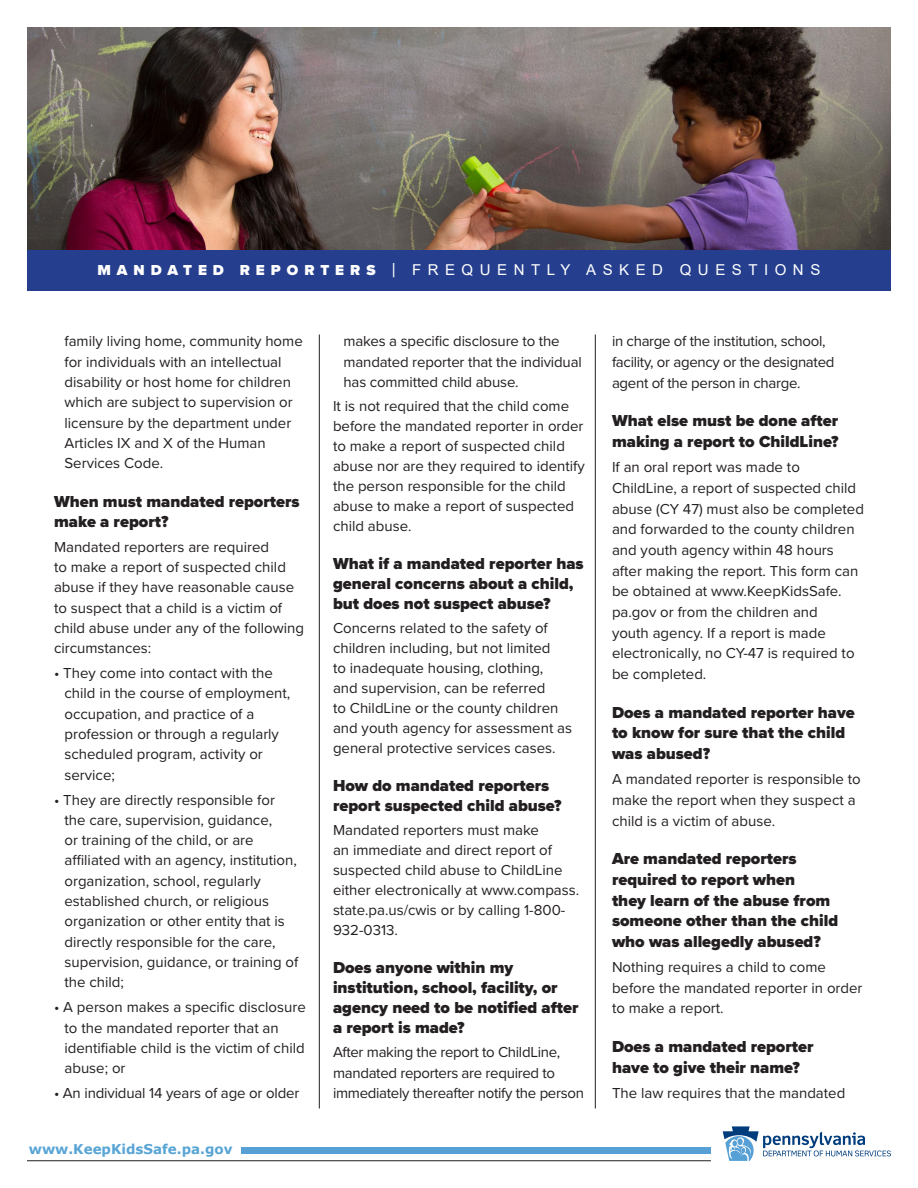
<style>
.page{position:relative;width:918px;height:1188px;background:#fff}
.page>*{position:absolute;margin:0;border:0;box-sizing:border-box;transform-origin:0 0}
.t1{font:900 16.5px/20.7px "Proxima Nova";color:#231f20}
.t2{font:15px/20.2px "Proxima Nova";color:#231f20}
.t3{font:15px/20.2px "Proxima Nova";letter-spacing:-.02em;color:#231f20}
.t4{font:15px "Arial";letter-spacing:.435em;color:#fff}
.t5{font:700 13.5px "Verdana";color:#58a5d5}
.s1{font-family:"Proxima Nova";font-weight:900}
</style>
<div class="page">
<img style="left:27px;top:27px;width:864px;height:223px">
<div style="left:27px;top:250px;width:864px;height:41px;background:#253f8e"></div>
<div style="left:241px;top:1148px;width:470px;height:6px;background:#56a0d5"></div>
<hr style="left:27px;top:1160px;width:684px;height:1px;background:#231f20">
<svg style="left:723px;top:1126px;width:168px;height:35px"></svg>
<div style="left:737px;top:1138px;width:6px;height:7px;background:#56a0d5;border-radius:50%"></div>
<hr style="left:319px;top:334px;width:1px;height:774px;background:#231f20">
<hr style="left:595px;top:334px;width:1px;height:774px;background:#231f20">
<p class="t4" style="left:97px;top:260px;width:724px"><span class="s1">MANDATED REPORTERS</span> | FREQUENTLY ASKED QUESTIONS</p>
<p class="t2" style="left:64px;top:331px;width:240px">family living home, community home for individuals with an intellectual disability or host home for children which are subject to supervision or licensure by the department under<br>Articles IX and X of the Human<br>Services Code.</p>
<p class="t1" style="left:54px;top:491px;width:247px;line-height:20.2px">When must mandated reporters make a report?</p>
<p class="t2" style="left:54px;top:536px;width:251px">Mandated reporters are required<br>to make a report of suspected child abuse if they have reasonable cause to suspect that a child is a victim of child abuse under any of the following circumstances:</p>
<p class="t2" style="left:64px;top:662px;width:227px;text-indent:-10px">• They come into contact with the child in the course of employment, occupation, and practice of a profession or through a regularly scheduled program, activity or service;</p>
<p class="t2" style="left:64px;top:789px;width:235px;text-indent:-10px">• They are directly responsible for the care, supervision, guidance,<br>or training of the child, or are affiliated with an agency, institution, organization, school, regularly established church, or religious organization or other entity that is directly responsible for the care, supervision, guidance, or training of the child;</p>
<p class="t2" style="left:64px;top:996px;width:243px;text-indent:-10px">• A person makes a specific disclosure to the mandated reporter that an identifiable child is the victim of child abuse; or</p>
<p class="t2" style="left:54px;top:1082px;width:247px">• An individual 14 years of age or older</p>
<p class="t5" style="left:29px;top:1140px;width:205px">www.KeepKidsSafe.pa.gov</p>
<p class="t2" style="left:344px;top:331px;width:240px">makes a specific disclosure to the mandated reporter that the individual has committed child abuse.</p>
<p class="t2" style="left:333px;top:396px;width:253px">It is not required that the child come before the mandated reporter in order to make a report of suspected child abuse nor are they required to identify the person responsible for the child abuse to make a report of suspected child abuse.</p>
<p class="t1" style="left:333px;top:553px;width:252px;line-height:20px">What if a mandated reporter has general concerns about a child, but does not suspect abuse?</p>
<p class="t2" style="left:333px;top:618px;width:241px">Concerns related to the safety of children including, but not limited<br>to inadequate housing, clothing,<br>and supervision, can be referred<br>to ChildLine or the county children and youth agency for assessment as general protective services cases.</p>
<p class="t1" style="left:333px;top:775px;width:230px;line-height:20px">How do mandated reporters report suspected child abuse?</p>
<p class="t2" style="left:333px;top:820px;width:248px">Mandated reporters must make<br>an immediate and direct report of suspected child abuse to ChildLine either electronically at www.compass. state.pa.us/cwis or by calling 1-800-<br>932-0313.</p>
<p class="t1" style="left:333px;top:958px;width:247px;line-height:20px">Does anyone within my institution, school, facility, or agency need to be notified after a report is made?</p>
<p class="t3" style="left:333px;top:1042px;width:252px">After making the report to ChildLine, mandated reporters are required to immediately thereafter notify the person</p>
<p class="t3" style="left:612px;top:330px;width:224px;line-height:20.7px">in charge of the institution, school, facility, or agency or the designated agent of the person in charge.</p>
<p class="t1" style="left:612px;top:410px;width:228px">What else must be done after making a report to ChildLine?</p>
<p class="t2" style="left:612px;top:456px;width:253px;line-height:20.7px">If an oral report was made to<br>ChildLine, a report of suspected child abuse (CY 47) must also be completed and forwarded to the county children and youth agency within 48 hours after making the report. This form can be obtained at www.KeepKidsSafe. pa.gov or from the children and<br>youth agency. If a report is made electronically, no CY-47 is required to be completed.</p>
<p class="t1" style="left:612px;top:702px;width:244px">Does a mandated reporter have to know for sure that the child was abused?</p>
<p class="t2" style="left:612px;top:768px;width:250px;line-height:20.7px">A mandated reporter is responsible to make the report when they suspect a child is a victim of abuse.</p>
<p class="t1" style="left:612px;top:848px;width:228px">Are mandated reporters required to report when<br>they learn of the abuse from someone other than the child who was allegedly abused?</p>
<p class="t2" style="left:612px;top:956px;width:252px;line-height:20.7px">Nothing requires a child to come before the mandated reporter in order to make a report.</p>
<p class="t1" style="left:612px;top:1036px;width:203px">Does a mandated reporter have to give their name?</p>
<p class="t2" style="left:612px;top:1082px;width:235px">The law requires that the mandated</p>
</div>
